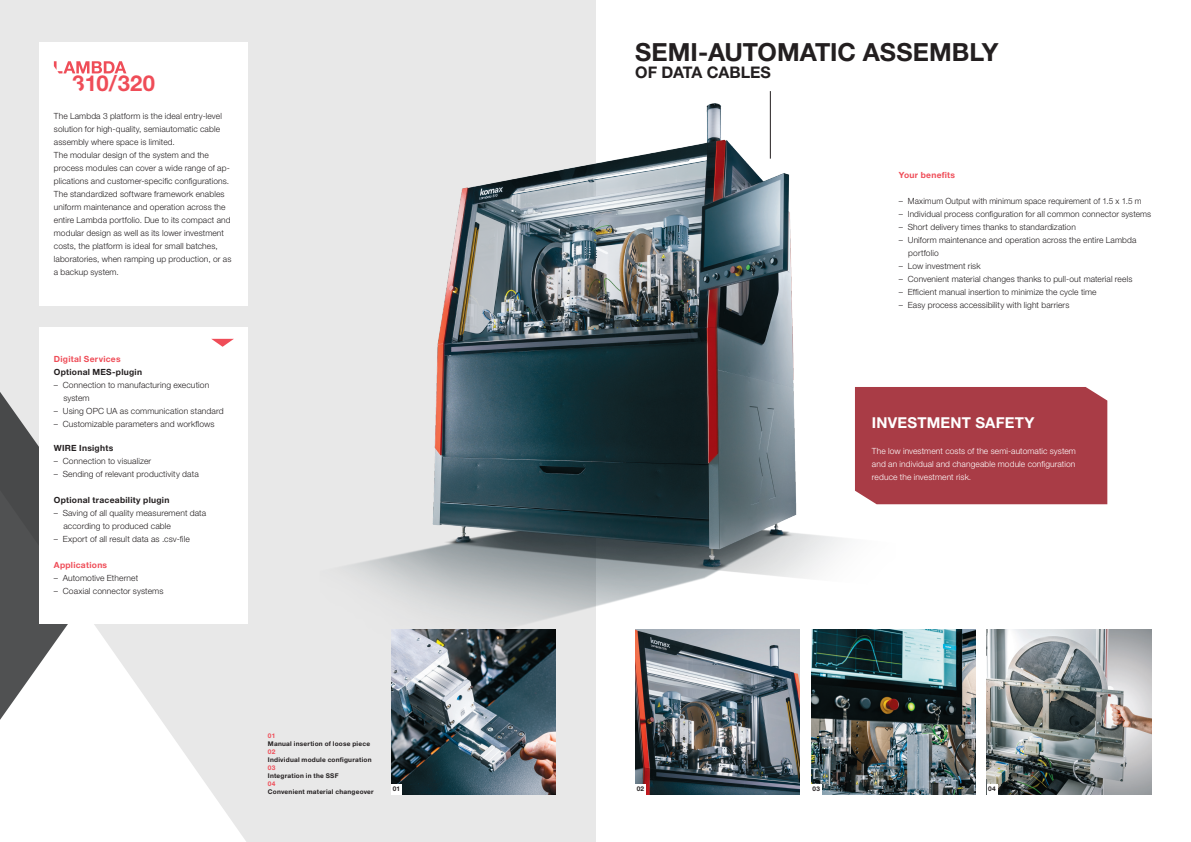
<style>
.page{position:relative;width:1191px;height:842px;background:#fff}
.page>*{position:absolute;margin:0;border:0;box-sizing:border-box;transform-origin:0 0}
.t1{font:700 25px "Helvetica Neue LT Std";color:#231f20}
.t2{font:700 22px "Helvetica Neue LT Std";color:#ef4d58}
.t3{font:700 16px "Helvetica Neue LT Std";letter-spacing:-.01em;color:#231f20}
.t4{font:700 15px "Helvetica Neue LT Std";letter-spacing:.015em;color:#fff}
.t5{font:300 8.5px/13px "Helvetica Neue LT Std";letter-spacing:.015em;color:#231f20}
.t6{font:300 8.5px/13px "Helvetica Neue LT Std";letter-spacing:.01em;color:#fff;text-align:justify}
.t7{font:700 8.5px "Helvetica Neue LT Std";letter-spacing:.03em;color:#231f20}
.t8{font:700 8.5px "Helvetica Neue LT Std";letter-spacing:.03em;color:#ef4d58}
.t9{font:700 6.5px "Helvetica Neue LT Std";letter-spacing:.035em;color:#231f20}
.t10{font:700 6.5px "Helvetica Neue LT Std";letter-spacing:.035em;color:#ef4d58}
.t11{font:700 6.4px "Helvetica Neue LT Std";color:#231f20}
.s1{font-family:"Helvetica Neue LT Std Bd Kx Ct";font-weight:400}
</style>
<div class="page">
<div style="left:0;top:0;width:595px;height:842px;background:#e8e8e8"></div>
<svg style="left:0;top:656px;width:246px;height:186px;fill:#fff"></svg>
<svg style="left:0;top:356px;width:116px;height:400px;background:#adaeae"></svg>
<img style="left:173px;top:56px;width:759px;height:634px">
<img style="left:811px;top:630px;width:164px;height:164px">
<div style="left:811px;top:784px;width:10px;height:10px;background:#fff"></div>
<img style="left:986px;top:630px;width:165px;height:164px">
<div style="left:986px;top:784px;width:11px;height:10px;background:#fff"></div>
<img style="left:635px;top:630px;width:164px;height:164px">
<div style="left:635px;top:784px;width:10px;height:10px;background:#fff"></div>
<hr style="left:770px;top:91px;width:1px;height:68px;background:#231f20">
<img style="left:391px;top:630px;width:165px;height:164px">
<div style="left:391px;top:784px;width:11px;height:10px;background:#fff"></div>
<div style="left:40px;top:327px;width:208px;height:297px;background:#fff"></div>
<svg style="left:211px;top:339px;width:23px;height:8px"></svg>
<div style="left:40px;top:43px;width:208px;height:263px;background:#fff"></div>
<svg style="left:54px;top:61px;width:72px;height:13px"></svg>
<div style="left:855px;top:387px;width:252px;height:117px;background:#a93c46"></div>
<h2 class="t2" style="left:72px;top:70px;width:84px"><span class="s1">3</span>10<span class="s1">/</span>320</h2>
<p class="t5" style="left:54px;top:110px;width:179px">The Lambda 3 platform is the ideal entry-level solution for high-quality, semiautomatic cable assembly where space is limited.<br>The modular design of the system and the process modules can cover a wide range of ap&shy;plications and customer-specific configurations.<br>The standardized software framework enables uniform maintenance and operation across the entire Lambda portfolio. Due to its compact and modular design as well as its lower investment costs, the platform is ideal for small batches, laboratories, when ramping up production, or as a backup system.</p>
<p class="t8" style="left:54px;top:353px;width:68px">Digital Services</p>
<p class="t7" style="left:54px;top:366px;width:90px">Optional MES-plugin</p>
<p class="t5" style="left:63px;top:378px;width:147px;text-indent:-9px">– Connection to manufacturing execution system</p>
<p class="t5" style="left:54px;top:404px;width:171px">– Using OPC UA as communication standard</p>
<p class="t5" style="left:54px;top:417px;width:162px">– Customizable parameters and workflows</p>
<p class="t7" style="left:54px;top:442px;width:61px">WIRE Insights</p>
<p class="t5" style="left:54px;top:454px;width:99px">– Connection to visualizer</p>
<p class="t5" style="left:54px;top:467px;width:146px">– Sending of relevant productivity data</p>
<p class="t7" style="left:54px;top:494px;width:117px">Optional traceability plugin</p>
<p class="t5" style="left:63px;top:506px;width:144px;text-indent:-9px">– Saving of all quality measurement data according to produced cable</p>
<p class="t5" style="left:54px;top:532px;width:137px">– Export of all result data as .csv-file</p>
<p class="t8" style="left:54px;top:559px;width:55px">Applications</p>
<p class="t5" style="left:54px;top:571px;width:86px">– Automotive Ethernet</p>
<p class="t5" style="left:54px;top:584px;width:111px">– Coaxial connector systems</p>
<h1 class="t1" style="left:635px;top:37px;width:365px">SEMI-AUTOMATIC ASSEMBLY</h1>
<h3 class="t3" style="left:635px;top:62px;width:137px">OF DATA CABLES</h3>
<p class="t8" style="left:899px;top:169px;width:58px">Your benefits</p>
<p class="t5" style="left:899px;top:194px;width:244px">– Maximum Output with minimum space requirement of 1.5 x 1.5 m</p>
<p class="t5" style="left:899px;top:207px;width:254px">– Individual process configuration for all common connector systems</p>
<p class="t5" style="left:899px;top:220px;width:178px">– Short delivery times thanks to standardization</p>
<p class="t5" style="left:908px;top:233px;width:230px;text-indent:-9px">– Uniform maintenance and operation across the entire Lambda portfolio</p>
<p class="t5" style="left:899px;top:259px;width:83px">– Low investment risk</p>
<p class="t5" style="left:899px;top:272px;width:235px">– Convenient material changes thanks to pull-out material reels</p>
<p class="t5" style="left:899px;top:285px;width:199px">– Efficient manual insertion to minimize the cycle time</p>
<p class="t5" style="left:899px;top:298px;width:172px">– Easy process accessibility with light barriers</p>
<h3 class="t4" style="left:872px;top:413px;width:164px">INVESTMENT SAFETY</h3>
<p class="t6" style="left:872px;top:444px;width:205px">The low investment costs of the semi-automatic system and an individual and changeable module configuration reduce the investment risk.</p>
<p class="t10" style="left:268px;top:732px;width:9px">01</p>
<p class="t9" style="left:268px;top:740px;width:104px">Manual insertion of loose piece</p>
<p class="t10" style="left:268px;top:748px;width:9px">02</p>
<p class="t9" style="left:268px;top:756px;width:105px">Individual module configuration</p>
<p class="t10" style="left:268px;top:764px;width:9px">03</p>
<p class="t9" style="left:268px;top:772px;width:72px">Integration in the SSF</p>
<p class="t10" style="left:268px;top:780px;width:9px">04</p>
<p class="t9" style="left:268px;top:788px;width:107px">Convenient material changeover</p>
<p class="t9" style="left:393px;top:785px;width:9px">01</p>
<p class="t9" style="left:636px;top:785px;width:9px">02</p>
<p class="t11" style="left:812px;top:785px;width:9px">03</p>
<p class="t9" style="left:988px;top:785px;width:9px">04</p>
</div>
